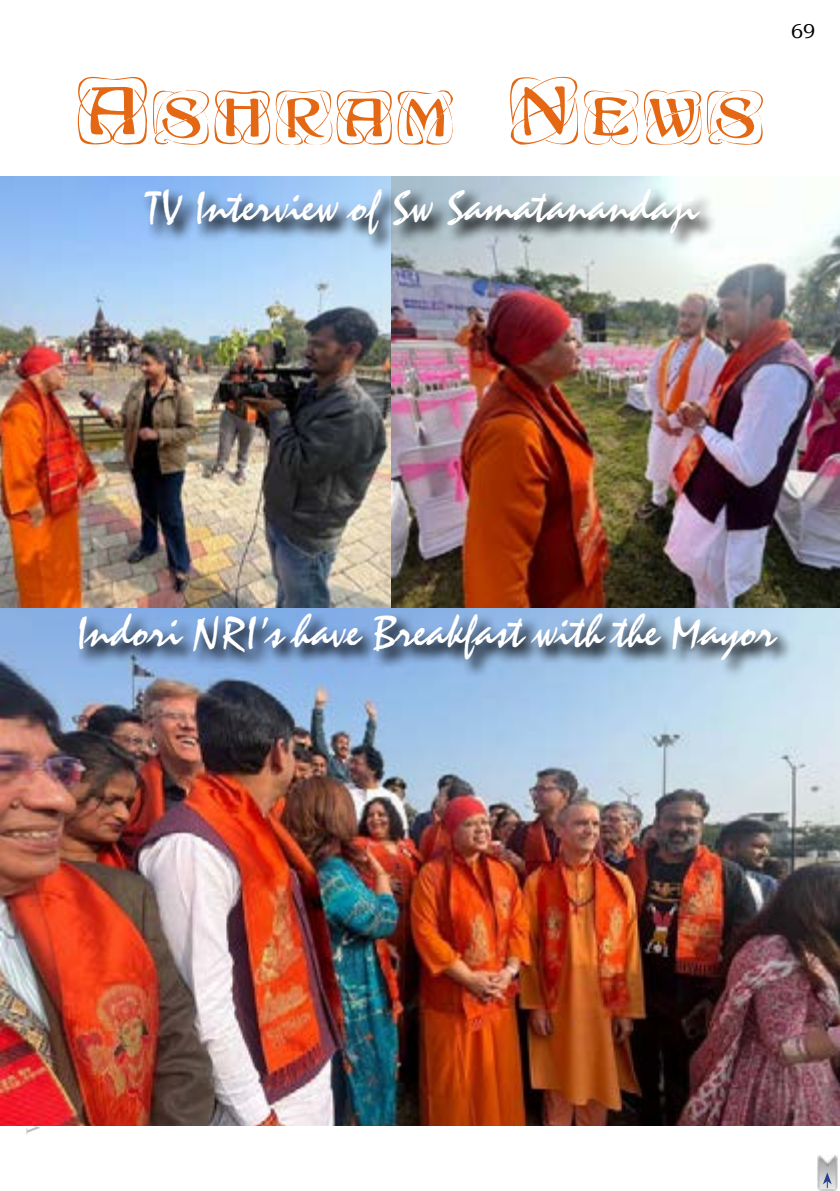
<style>
.page{position:relative;width:840px;height:1191px;background:#fff}
.page>*{position:absolute;margin:0;border:0;box-sizing:border-box;transform-origin:0 0}
.t1{font:67.8px "FZ BORDERS11";color:#e46713}
.t2{font:46px "Staccato 222 BT";color:#fff}
.t3{font:20px "Bookman Old Style";color:#000}
</style>
<div class="page">
<img style="left:817px;top:1155px;width:20px;height:36px">
<svg style="left:822px;top:1172px;width:9px;height:16px"></svg>
<img style="left:1px;top:607px;width:838px;height:518px">
<img style="left:0;top:176px;width:391px;height:431px">
<img style="left:391px;top:176px;width:448px;height:431px">
<svg style="left:77px;top:613px;width:718px;height:66px;background:#7f9ec2"></svg>
<svg style="left:143px;top:188px;width:576px;height:66px;background:#9db4c7"></svg>
<h1 class="t1" style="left:74px;top:64px;width:692px">Ashram News</h1>
<p class="t2" style="left:144px;top:180px;width:555px">TV Interview of Sw Samatanandaji</p>
<p class="t3" style="left:790px;top:19px;width:26px">69</p>
<p class="t2" style="left:76px;top:605px;width:701px">Indori NRI’s have Breakfast with the Mayor</p>
</div>
